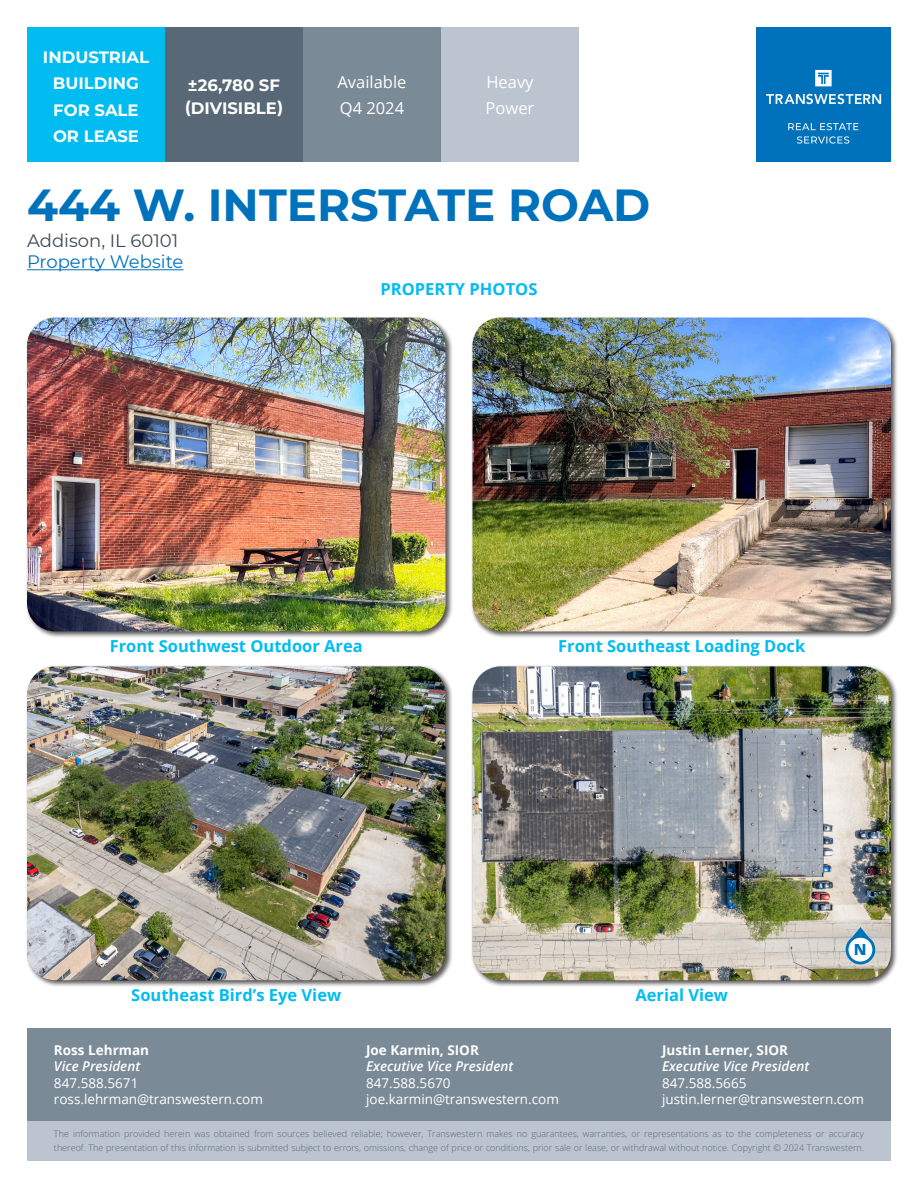
<style>
.page{position:relative;width:918px;height:1188px;background:#fff}
.page>*{position:absolute;margin:0;border:0;box-sizing:border-box;transform-origin:0 0}
.t1{font:700 45px "Montserrat";color:#0072bc}
.t2{font:18px "Montserrat";color:#3c4a55}
.t3{font:18px "Montserrat";color:#0072bc}
.t4{font:700 16.5px "Open Sans";color:#00bcf1}
.t5{font:700 16.5px/26.4px "Montserrat";color:#fff;text-align:center}
.t6{font:16.5px/26.4px "Open Sans";color:#fff}
.t7{font:800 15.3px "Open Sans";color:#0072bc}
.t8{font:13.5px/16.5px "Open Sans";color:#fff}
.t9{font:italic 600 13.5px "Open Sans";color:#fff}
.t10{font:700 13.5px "Open Sans";color:#fff}
.t11{font:300 9px/13.5px "Open Sans";color:#586876}
</style>
<div class="page">
<div style="left:27px;top:1120px;width:864px;height:41px;background:#bcc4d0"></div>
<div style="left:27px;top:1028px;width:864px;height:92px;background:#7b8a97"></div>
<hr style="left:27px;top:269px;width:157px;height:1px;background:#0072bc">
<div style="left:27px;top:27px;width:138px;height:135px;background:#00bcf1"></div>
<div style="left:165px;top:27px;width:138px;height:135px;background:#586876"></div>
<div style="left:303px;top:27px;width:138px;height:135px;background:#7b8a97"></div>
<div style="left:441px;top:27px;width:138px;height:135px;background:#bcc4d0"></div>
<div style="left:756px;top:27px;width:135px;height:135px;background:#0072bc"></div>
<svg style="left:797px;top:136px;width:52px;height:8px"></svg>
<svg style="left:788px;top:123px;width:70px;height:7px"></svg>
<svg style="left:815px;top:70px;width:17px;height:16px"></svg>
<svg style="left:766px;top:94px;width:115px;height:10px"></svg>
<div style="left:25px;top:665px;width:428px;height:323px;background:#231f20;opacity:.75"></div>
<img style="left:27px;top:666px;width:419px;height:314px">
<div style="left:471px;top:316px;width:427px;height:323px;background:#231f20;opacity:.75"></div>
<img style="left:473px;top:318px;width:418px;height:313px">
<div style="left:25px;top:316px;width:428px;height:323px;background:#231f20;opacity:.75"></div>
<img style="left:27px;top:318px;width:419px;height:313px">
<div style="left:471px;top:665px;width:427px;height:323px;background:#231f20;opacity:.75"></div>
<img style="left:473px;top:666px;width:418px;height:314px">
<div style="left:847px;top:936px;width:27px;height:27px;background:#fff;border-radius:50%"></div>
<div style="left:846px;top:935px;width:29px;height:29px;border:3px solid #0072bc;border-radius:50%"></div>
<svg style="left:852px;top:927px;width:17px;height:10px"></svg>
<h3 class="t5" style="left:43px;top:43px;width:108px">INDUSTRIAL<br>BUILDING<br>FOR SALE<br>OR LEASE</h3>
<h3 class="t5" style="left:185px;top:72px;width:100px;line-height:23.4px;text-align:left">±26,780 SF (DIVISIBLE)</h3>
<h3 class="t6" style="left:338px;top:68px;width:70px">Available<br>Q4 2024</h3>
<h3 class="t6" style="left:486px;top:68px;width:50px">Heavy<br>Power</h3>
<h1 class="t1" style="left:27px;top:172px;width:625px">444 W. INTERSTATE ROAD</h1>
<h2 class="t2" style="left:27px;top:228px;width:153px">Addison, IL 60101</h2>
<h2 class="t3" style="left:27px;top:250px;width:158px">Property Website</h2>
<p class="t4" style="left:381px;top:278px;width:158px">PROPERTY PHOTOS</p>
<p class="t4" style="left:110px;top:635px;width:255px">Front Southwest Outdoor Area</p>
<p class="t4" style="left:131px;top:984px;width:211px">Southeast Bird’s Eye View</p>
<p class="t4" style="left:558px;top:635px;width:249px">Front Southeast Loading Dock</p>
<p class="t4" style="left:635px;top:984px;width:94px">Aerial View</p>
<p class="t7" style="left:854px;top:938px;width:14px">N</p>
<h3 class="t10" style="left:54px;top:1040px;width:97px">Ross Lehrman</h3>
<h3 class="t9" style="left:54px;top:1057px;width:88px">Vice President</h3>
<h3 class="t8" style="left:54px;top:1074px;width:210px">847.588.5671 ross.lehrman@transwestern.com</h3>
<h3 class="t10" style="left:366px;top:1040px;width:114px">Joe Karmin, SIOR</h3>
<h3 class="t9" style="left:366px;top:1057px;width:149px">Executive Vice President</h3>
<h3 class="t8" style="left:366px;top:1074px;width:194px">847.588.5670 joe.karmin@transwestern.com</h3>
<h3 class="t10" style="left:662px;top:1040px;width:128px">Justin Lerner, SIOR</h3>
<h3 class="t9" style="left:662px;top:1057px;width:149px">Executive Vice President</h3>
<h3 class="t8" style="left:662px;top:1074px;width:204px">847.588.5665 justin.lerner@transwestern.com</h3>
<p class="t11" style="left:54px;top:1127px;width:812px">The information provided herein was obtained from sources believed reliable; however, Transwestern makes no guarantees, warranties, or representations as to the completeness or accuracy thereof. The presentation of this information is submitted subject to errors, omissions, change of price or conditions, prior sale or lease, or withdrawal without notice. Copyright © 2024 Transwestern.</p>
</div>
